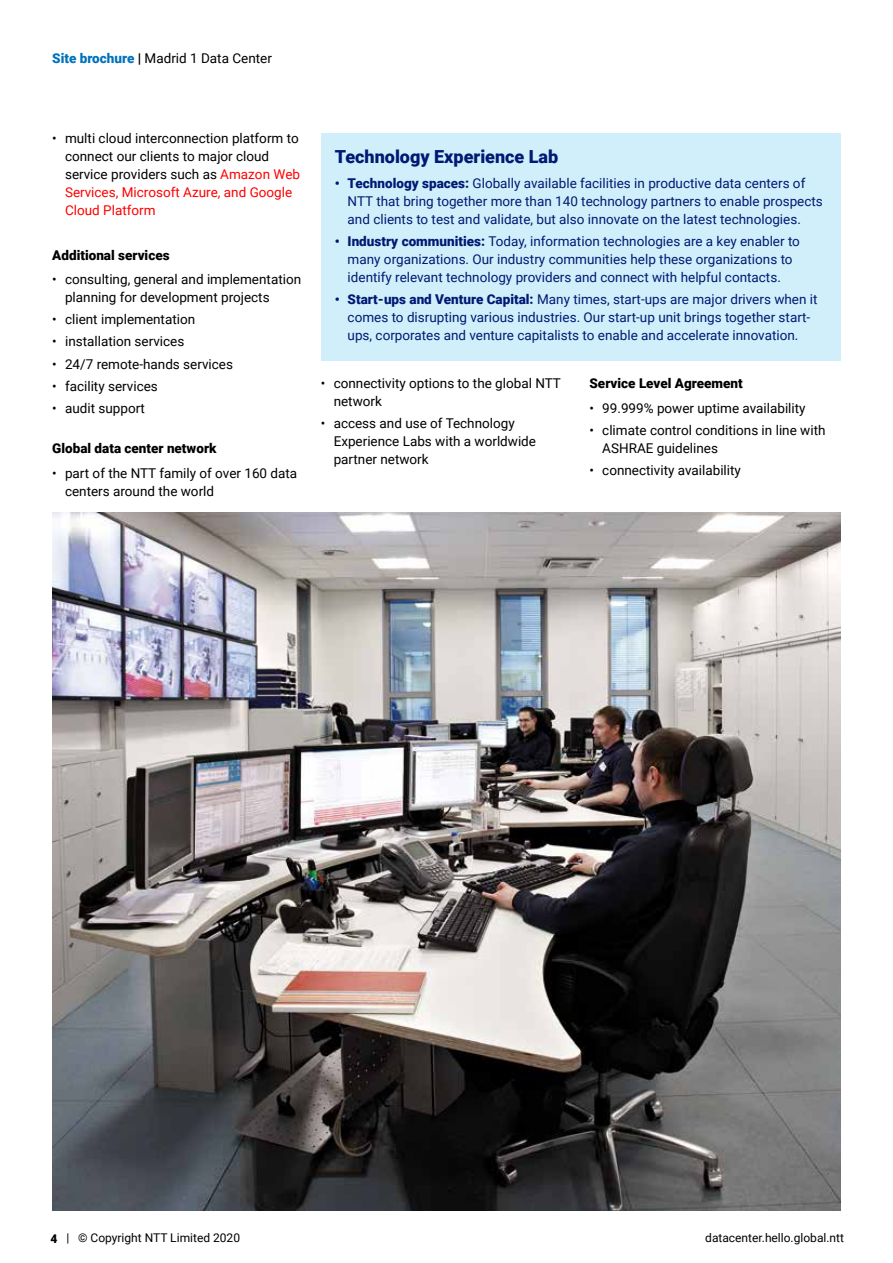
<style>
.page{position:relative;width:893px;height:1263px;background:#fff}
.page>*{position:absolute;margin:0;border:0;box-sizing:border-box;transform-origin:0 0}
.t1{font:900 18px "Roboto";color:#001973}
.t2{font:13.5px/18px "Roboto";color:#000}
.t3{font:13.5px/18px "Roboto";color:#001973;text-align:center}
.t4{font:900 13.5px "Roboto";color:#000}
.t5{font:12px "Roboto";color:#000}
.t6{font:900 12px "Roboto";color:#000}
.s1{font-weight:900;color:#0072bc}
.s2{font-weight:900}
.s3{color:#f00}
</style>
<div class="page">
<img style="left:52px;top:512px;width:789px;height:699px">
<div style="left:321px;top:133px;width:520px;height:228px;background:#d0effa"></div>
<p class="t2" style="left:52px;top:48px;width:221px"><span class="s1">Site brochure</span> <span class="s2">|</span> Madrid 1 Data Center</p>
<p class="t2" style="left:65px;top:129px;width:237px;text-indent:-13px">• multi cloud interconnection platform to connect our clients to major cloud service providers such as <span class="s3">Amazon Web Services, Microsoft Azure, and Google Cloud Platform</span></p>
<p class="t4" style="left:52px;top:245px;width:119px">Additional services</p>
<p class="t2" style="left:65px;top:270px;width:238px;text-indent:-13px">• consulting, general and implementation planning for development projects</p>
<p class="t2" style="left:52px;top:310px;width:144px">• client implementation</p>
<p class="t2" style="left:52px;top:332px;width:134px">• installation services</p>
<p class="t2" style="left:52px;top:354px;width:182px">• 24/7 remote-hands services</p>
<p class="t2" style="left:52px;top:377px;width:107px">• facility services</p>
<p class="t2" style="left:52px;top:399px;width:94px">• audit support</p>
<p class="t4" style="left:52px;top:439px;width:166px">Global data center network</p>
<p class="t2" style="left:65px;top:463px;width:234px;text-indent:-13px">• part of the NTT family of over 160 data centers around the world</p>
<h1 class="t1" style="left:335px;top:144px;width:225px">Technology Experience Lab</h1>
<p class="t3" style="left:348px;top:174px;width:477px;text-align:left;text-indent:-13px"><span class="s2">• Technology spaces:</span> Globally available facilities in productive data centers of<br>NTT that bring together more than 140 technology partners to enable prospects and clients to test and validate, but also innovate on the latest technologies.</p>
<p class="t3" style="left:335px;top:232px;width:467px"><span class="s2">• Industry communities:</span> Today, information technologies are a key enabler to many organizations. Our industry communities help these organizations to identify relevant technology providers and connect with helpful contacts.</p>
<p class="t3" style="left:335px;top:290px;width:484px"><span class="s2">• Start-ups and Venture Capital:</span> Many times, start-ups are major drivers when it comes to disrupting various industries. Our start-up unit brings together start&shy;ups, corporates and venture capitalists to enable and accelerate innovation.</p>
<p class="t2" style="left:334px;top:374px;width:229px;text-indent:-13px">• connectivity options to the global NTT network</p>
<p class="t2" style="left:334px;top:414px;width:204px;text-indent:-13px">• access and use of Technology<br>Experience Labs with a worldwide partner network</p>
<p class="t4" style="left:589px;top:374px;width:155px">Service Level Agreement</p>
<p class="t2" style="left:589px;top:398px;width:218px">• 99.999% power uptime availability</p>
<p class="t2" style="left:602px;top:420px;width:225px;text-indent:-13px">• climate control conditions in line with<br>ASHRAE guidelines</p>
<p class="t2" style="left:589px;top:461px;width:153px">• connectivity availability</p>
<p class="t6" style="left:50px;top:1230px;width:8px">4</p>
<p class="t5" style="left:66px;top:1230px;width:175px">| © Copyright NTT Limited 2020</p>
<p class="t5" style="left:705px;top:1229px;width:140px">datacenter.hello.global.ntt</p>
</div>
